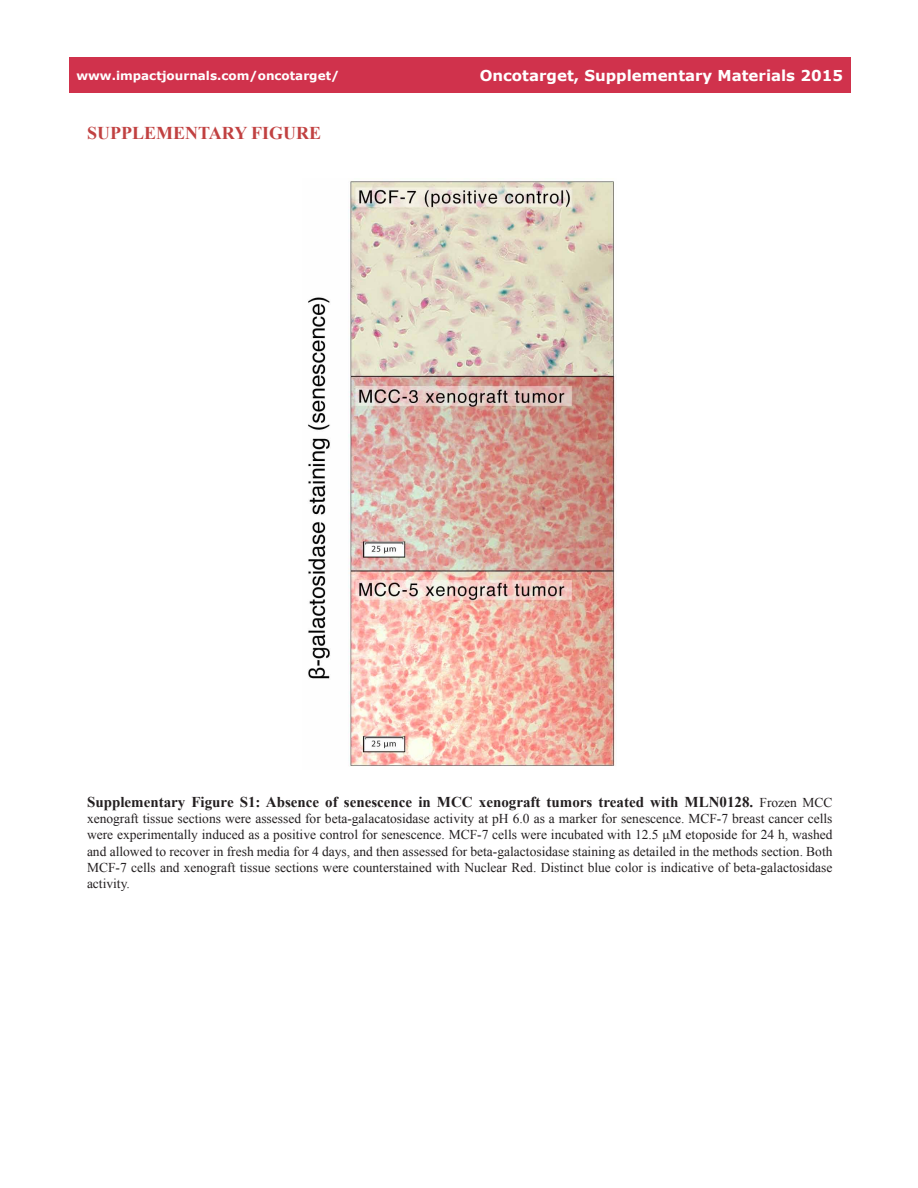
<style>
.page{position:relative;width:918px;height:1188px;background:#fff}
.page>*{position:absolute;margin:0;border:0;box-sizing:border-box;transform-origin:0 0}
.t1{font:700 18px "Times New Roman";color:#c14141}
.t2{font:700 15px "Times New Roman";color:#231f20}
.t3{font:700 15px "Verdana";color:#fff}
.t4{font:13.5px/16.2px "Times New Roman";color:#231f20;text-align:justify}
.t5{font:700 12px "Verdana";color:#fff}
.s1{font-weight:400;font-size:13.5px}
</style>
<div class="page">
<div style="left:69px;top:57px;width:781px;height:36px;background:#d0324c"></div>
<img style="left:308px;top:181px;width:309px;height:585px">
<p class="t5" style="left:76px;top:67px;width:264px">www.impactjournals.com/oncotarget/</p>
<p class="t3" style="left:480px;top:66px;width:365px">Oncotarget, Supplementary Materials 2015</p>
<h1 class="t1" style="left:87px;top:120px;width:231px">SUPPLEMENTARY FIGURe</h1>
<p class="t2" style="left:87px;top:792px;width:747px">Supplementary Figure S1: Absence of senescence in MCC xenograft tumors treated with MLN0128. <span class="s1">Frozen MCC</span></p>
<p class="t4" style="left:87px;top:810px;width:747px">xenograft tissue sections were assessed for beta-galacatosidase activity at pH 6.0 as a marker for senescence. MCF-7 breast cancer cells were experimentally induced as a positive control for senescence. MCF-7 cells were incubated with 12.5 μM etoposide for 24 h, washed and allowed to recover in fresh media for 4 days, and then assessed for beta-galactosidase staining as detailed in the methods section. Both MCF-7 cells and xenograft tissue sections were counterstained with Nuclear Red. Distinct blue color is indicative of beta-galactosidase activity.</p>
</div>
